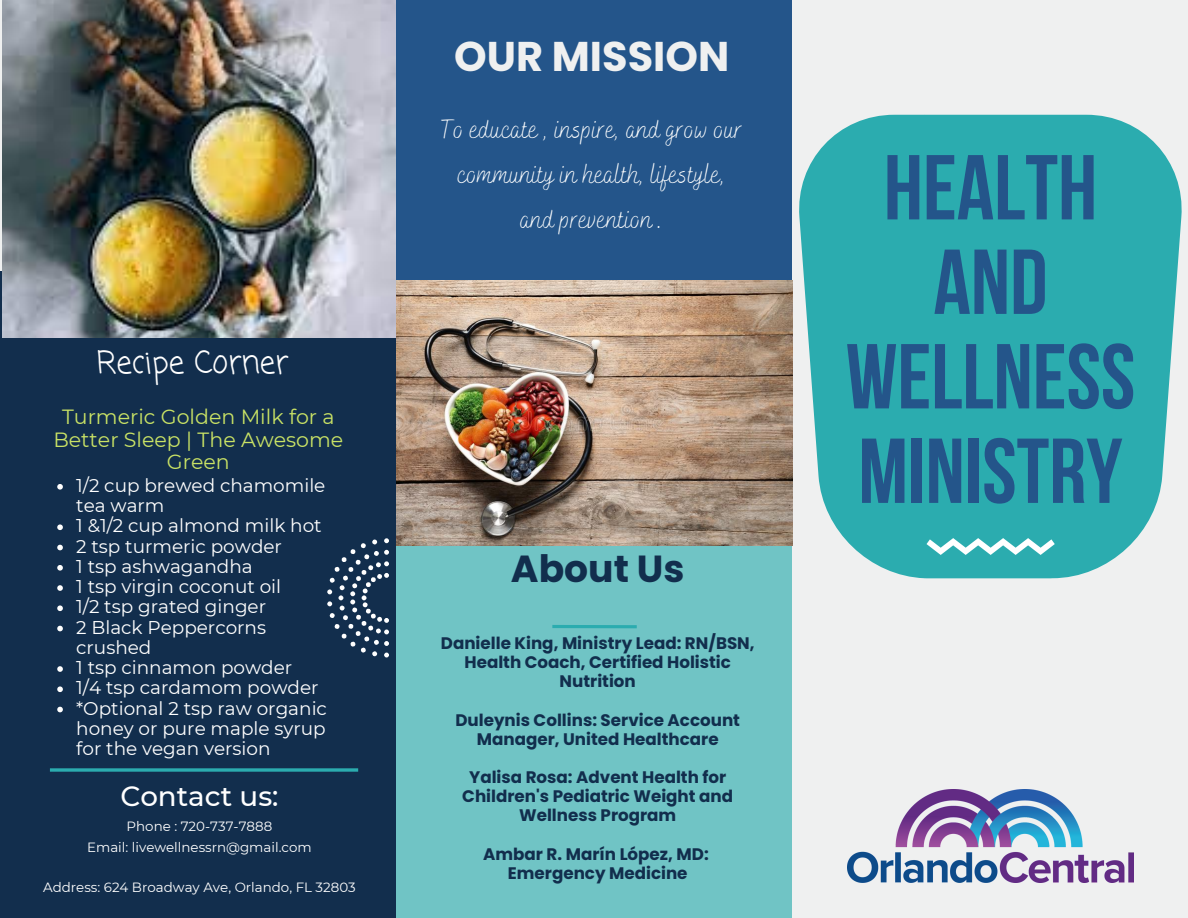
<style>
.page{position:relative;width:1188px;height:918px;background:#eff0f0}
.page>*{position:absolute;margin:0;border:0;box-sizing:border-box;transform-origin:0 0}
.t1{font:700 91.95px/94.5px "Bebas Neue";color:#24558a;text-align:center}
.t2{font:700 41.55px "Poppins";color:#eff0f0}
.t3{font:700 37.65px "Poppins";color:#122e4d}
.t4{font:31.05px "Coming Soon";color:#fff}
.t5{font:500 27.75px "Montserrat";color:#fff}
.t6{font:100 27.6px/45.3px "Bakerie Smooth";color:#fff;text-align:center}
.t7{font:20.55px/22.5px "Montserrat";color:#c9e265;text-align:center}
.t8{font:18.45px/20.2px "Montserrat";color:#fff}
.t9{font:700 16.65px/19.2px "Poppins";color:#122e4d;text-align:center}
.t10{font:13.35px/20.1px "Montserrat";color:#fff;text-align:center}
</style>
<div class="page">
<svg style="left:799px;top:115px;width:383px;height:463px;background:#3fb3b5"></svg>
<svg style="left:927px;top:538px;width:128px;height:17px"></svg>
<div style="left:396px;top:0;width:396px;height:282px;background:#24558a"></div>
<div style="left:396px;top:511px;width:396px;height:406px;background:#70c4c5"></div>
<hr style="left:552px;top:625px;width:85px;height:3px;background:#2bacaf">
<div style="left:0;top:272px;width:396px;height:646px;background:#122e4d"></div>
<svg style="left:50px;top:768px;width:308px;height:4px"></svg>
<svg style="left:327px;top:538px;width:62px;height:119px"></svg>
<img style="left:848px;top:789px;width:285px;height:94px">
<img style="left:396px;top:281px;width:396px;height:264px">
<img style="left:3px;top:0;width:393px;height:338px">
<svg style="left:57px;top:484px;width:6px;height:6px"></svg>
<svg style="left:57px;top:524px;width:6px;height:6px"></svg>
<svg style="left:57px;top:545px;width:6px;height:5px"></svg>
<svg style="left:57px;top:565px;width:6px;height:6px"></svg>
<svg style="left:57px;top:585px;width:6px;height:6px"></svg>
<svg style="left:57px;top:605px;width:6px;height:6px"></svg>
<svg style="left:57px;top:626px;width:6px;height:5px"></svg>
<svg style="left:57px;top:666px;width:6px;height:6px"></svg>
<svg style="left:57px;top:686px;width:6px;height:6px"></svg>
<svg style="left:57px;top:707px;width:6px;height:5px"></svg>
<h3 class="t4" style="left:96px;top:341px;width:194px">Recipe Corner</h3>
<p class="t7" style="left:53px;top:406px;width:291px">Turmeric Golden Milk for a<br>Better Sleep | The Awesome<br>Green</p>
<p class="t8" style="left:76px;top:475px;width:252px">1/2 cup brewed chamomile tea warm<br>1 &amp;1/2 cup almond milk hot<br>2 tsp turmeric powder<br>1 tsp ashwagandha<br>1 tsp virgin coconut oil<br>1/2 tsp grated ginger<br>2 Black Peppercorns crushed<br>1 tsp cinnamon powder<br>1/4 tsp cardamom powder *Optional 2 tsp raw organic honey or pure maple syrup for the vegan version</p>
<h3 class="t5" style="left:120px;top:779px;width:160px">Contact us:</h3>
<p class="t10" style="left:87px;top:817px;width:226px">Phone : 720-737-7888<br>Email: livewellnessrn@gmail.com</p>
<p class="t10" style="left:43px;top:877px;width:314px">Address: 624 Broadway Ave, Orlando, FL 32803</p>
<h2 class="t2" style="left:454px;top:28px;width:277px">OUR MISSION</h2>
<h3 class="t6" style="left:441px;top:108px;width:304px">To educate , inspire, and grow our community in health, lifestyle, and prevention .</h3>
<h3 class="t3" style="left:511px;top:542px;width:175px">About Us</h3>
<p class="t9" style="left:441px;top:634px;width:315px">Danielle King, Ministry Lead: RN/BSN,<br>Health Coach, Certified Holistic<br>Nutrition</p>
<p class="t9" style="left:455px;top:710px;width:286px">Duleynis Collins: Service Account<br>Manager, United Healthcare</p>
<p class="t9" style="left:462px;top:768px;width:272px">Yalisa Rosa: Advent Health for<br>Children's Pediatric Weight and<br>Wellness Program</p>
<p class="t9" style="left:483px;top:844px;width:227px">Ambar R. Marín López, MD:<br>Emergency Medicine</p>
<h1 class="t1" style="left:846px;top:149px;width:291px">HEALTH<br>AND<br>WELLNESS<br>MINISTRY</h1>
</div>
